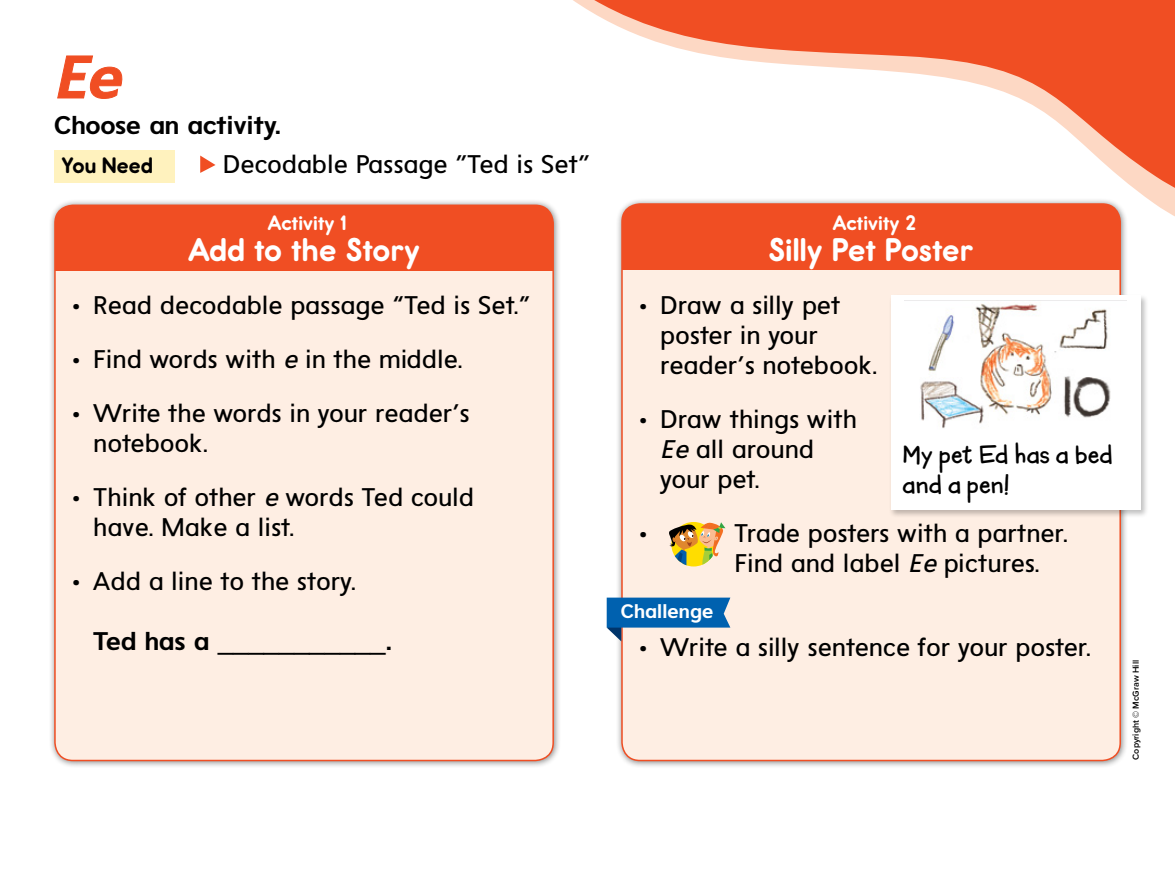
<style>
.page{position:relative;width:1175px;height:891px;background:#fff}
.page>*{position:absolute;margin:0;border:0;box-sizing:border-box;transform-origin:0 0}
.t1{font:italic 700 60px "MH Eelemsans";color:#f04e23}
.t2{font:700 33px "Report Rg";letter-spacing:.01em;color:#fff}
.t3{font:700 27px/30px "Coop Forged MH";letter-spacing:.005em;color:#000}
.t4{font:25.5px/30px "MH Eelemsans";letter-spacing:-.01em;color:#000}
.t5{font:700 25.5px "MH Eelemsans";letter-spacing:-.01em;color:#000}
.t6{font:700 22.5px "Report Rg";letter-spacing:-.005em;color:#000}
.t7{font:700 21px "Report Rg";letter-spacing:.01em;color:#fff}
.t8{font:700 19.5px "MH Eelemsans";color:#fff}
.t9{font:600 9px "Proxima Nova";color:#000}
.s1{font-style:italic}
</style>
<div class="page">
<svg style="left:573px;top:0;width:601px;height:200px"></svg>
<div style="left:615px;top:198px;width:513px;height:570px;background:#000;opacity:.48"></div>
<div style="left:622px;top:204px;width:498px;height:557px;background:#feeee3;border-radius:18px"></div>
<div style="left:622px;top:204px;width:498px;height:66px;background:#f04e23"></div>
<div style="left:49px;top:199px;width:512px;height:570px;background:#000;opacity:.48"></div>
<div style="left:55px;top:205px;width:498px;height:556px;background:#feeee3;border-radius:18px"></div>
<div style="left:55px;top:205px;width:498px;height:65px;background:#f04e23"></div>
<div style="left:54px;top:205px;width:500px;height:556px;border:2px solid #f04e23;border-radius:18px"></div>
<div style="left:671px;top:522px;width:45px;height:44px;border:4px solid #fd0;border-radius:50%"></div>
<svg style="left:669px;top:522px;width:56px;height:43px"></svg>
<svg style="left:606px;top:598px;width:124px;height:43px"></svg>
<svg style="left:57px;top:55px;width:66px;height:44px"></svg>
<div style="left:888px;top:293px;width:260px;height:225px;background:#000;opacity:.25"></div>
<div style="left:890px;top:296px;width:250px;height:214px;background:#fff"></div>
<img style="left:920px;top:304px;width:191px;height:125px">
<svg style="left:200px;top:156px;width:15px;height:17px"></svg>
<div style="left:54px;top:150px;width:120px;height:33px;background:#fff2be"></div>
<h1 class="t1" style="left:54px;top:39px;width:68px">Ee</h1>
<p class="t5" style="left:54px;top:109px;width:229px">Choose an activity.</p>
<p class="t6" style="left:62px;top:152px;width:93px">You Need</p>
<p class="t4" style="left:223px;top:149px;width:368px">Decodable Passage "Ted is Set"</p>
<p class="t7" style="left:267px;top:210px;width:80px">Activity 1</p>
<p class="t2" style="left:188px;top:230px;width:234px">Add to the Story</p>
<p class="t4" style="left:72px;top:291px;width:460px">• Read decodable passage “Ted is Set.”</p>
<p class="t4" style="left:72px;top:345px;width:392px">• Find words with <span class="s1">e</span> in the middle.</p>
<p class="t4" style="left:93px;top:399px;width:378px;text-indent:-21px">• Write the words in your reader's notebook.</p>
<p class="t4" style="left:93px;top:483px;width:383px;text-indent:-21px">• Think of other <span class="s1">e</span> words Ted could have. Make a list.</p>
<p class="t4" style="left:72px;top:567px;width:285px">• Add a line to the story.</p>
<p class="t5" style="left:93px;top:625px;width:301px">Ted has a ___________.</p>
<p class="t7" style="left:832px;top:210px;width:85px">Activity 2</p>
<p class="t2" style="left:768px;top:230px;width:206px">Silly Pet Poster</p>
<p class="t4" style="left:660px;top:291px;width:219px;text-indent:-21px">• Draw a silly pet poster in your reader’s notebook.</p>
<p class="t4" style="left:660px;top:405px;width:199px;text-indent:-21px">• Draw things with<br><span class="s1">Ee</span> all around your pet.</p>
<p class="t4" style="left:639px;top:519px;width:10px">•</p>
<p class="t4" style="left:734px;top:519px;width:335px">Trade posters with a partner.<br>Find and label <span class="s1">Ee</span> pictures.</p>
<p class="t3" style="left:902px;top:440px;width:212px">My pet Ed has a bed and a pen!</p>
<p class="t8" style="left:621px;top:598px;width:94px">Challenge</p>
<p class="t4" style="left:639px;top:633px;width:453px">• Write a silly sentence for your poster.</p>
<p class="t9" style="left:1129px;top:760px;width:101px;rotate:-90deg">Copyright © McGraw Hill</p>
</div>
